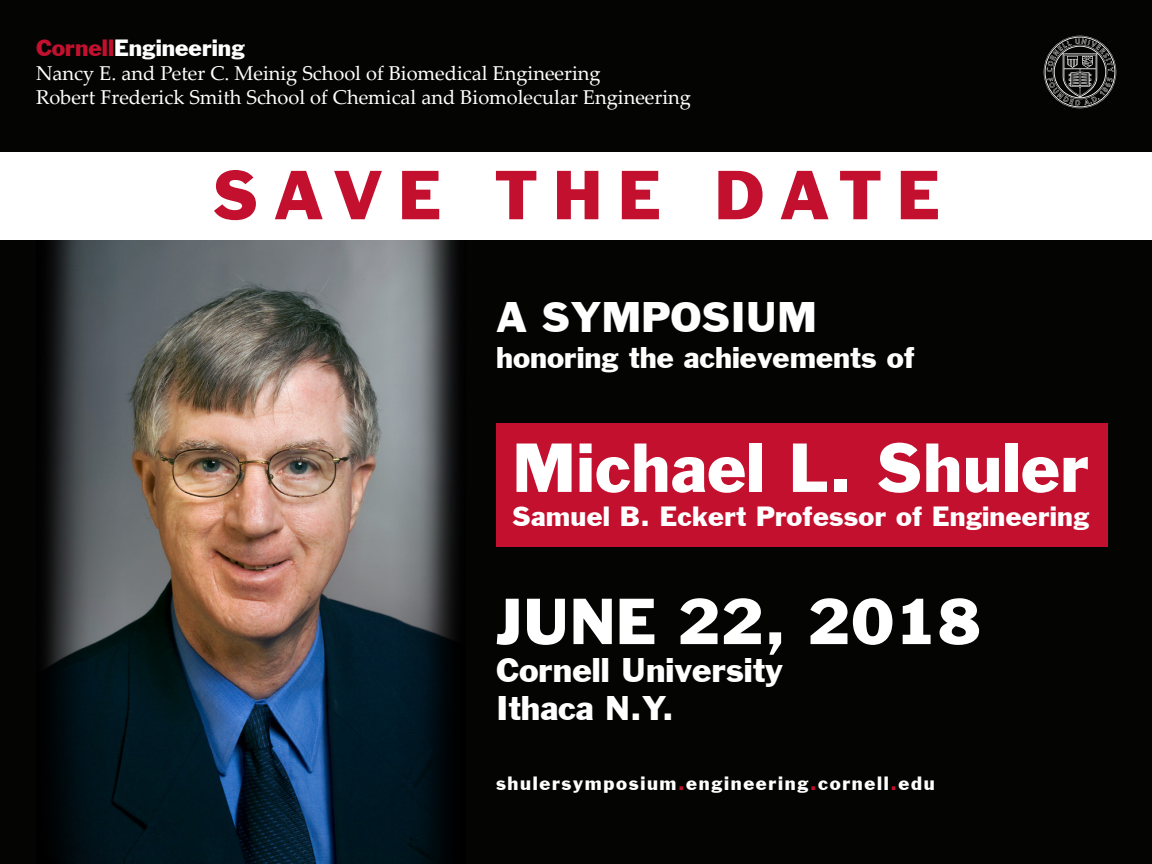
<style>
.page{position:relative;width:1152px;height:864px;background:#040503}
.page>*{position:absolute;margin:0;border:0;box-sizing:border-box;transform-origin:0 0}
.t1{font:64px "Franklin Gothic No.2 Roman";letter-spacing:.01em;color:#fff}
.t2{font:64px "Franklin Gothic No.2 Roman";letter-spacing:.24em;color:#c3102f}
.t3{font:60px "Franklin Gothic No.2 Roman";color:#fff}
.t4{font:40px "Franklin Gothic No.2 Roman";color:#fff}
.t5{font:32px "Franklin Gothic No.2 Roman";color:#fff}
.t6{font:28px "Franklin Gothic No.2 Roman";color:#fff}
.t7{font:26px "Franklin Gothic No.2 Roman";letter-spacing:.01em;color:#fff}
.t8{font:22px "Franklin Gothic No.2 Roman";color:#fff}
.t9{font:20px/24px "Palatino Linotype";color:#fff}
.t10{font:18px "Franklin Gothic No.2 Roman";letter-spacing:.09em;color:#fff}
.s1{color:#c3102f}
</style>
<div class="page">
<svg style="left:1044px;top:36px;width:72px;height:72px"></svg>
<img style="left:47px;top:240px;width:408px;height:624px">
<div style="left:0;top:152px;width:1152px;height:88px;background:#fff"></div>
<div style="left:496px;top:423px;width:612px;height:123px;background:#c3102f"></div>
<p class="t8" style="left:36px;top:33px;width:210px"><span class="s1">Cornell</span>Engineering</p>
<p class="t9" style="left:36px;top:60px;width:656px">Nancy E. and Peter C. Meinig School of Biomedical Engineering<br>Robert Frederick Smith School of Chemical and Biomolecular Engineering</p>
<p class="t2" style="left:212px;top:154px;width:729px">SAVE THE DATE</p>
<p class="t4" style="left:496px;top:292px;width:323px">A SYMPOSIUM</p>
<p class="t6" style="left:496px;top:340px;width:420px">honoring the achievements of</p>
<p class="t1" style="left:512px;top:427px;width:579px">Michael L. Shuler</p>
<p class="t7" style="left:512px;top:499px;width:579px">Samuel B. Eckert Professor of Engineering</p>
<p class="t3" style="left:496px;top:583px;width:486px">JUNE 22, 2018</p>
<p class="t5" style="left:496px;top:650px;width:288px">Cornell University</p>
<p class="t5" style="left:496px;top:688px;width:179px">Ithaca N.Y.</p>
<p class="t10" style="left:496px;top:771px;width:440px">shulersymposium<span class="s1">.</span>engineering<span class="s1">.</span>cornell<span class="s1">.</span>edu</p>
</div>
